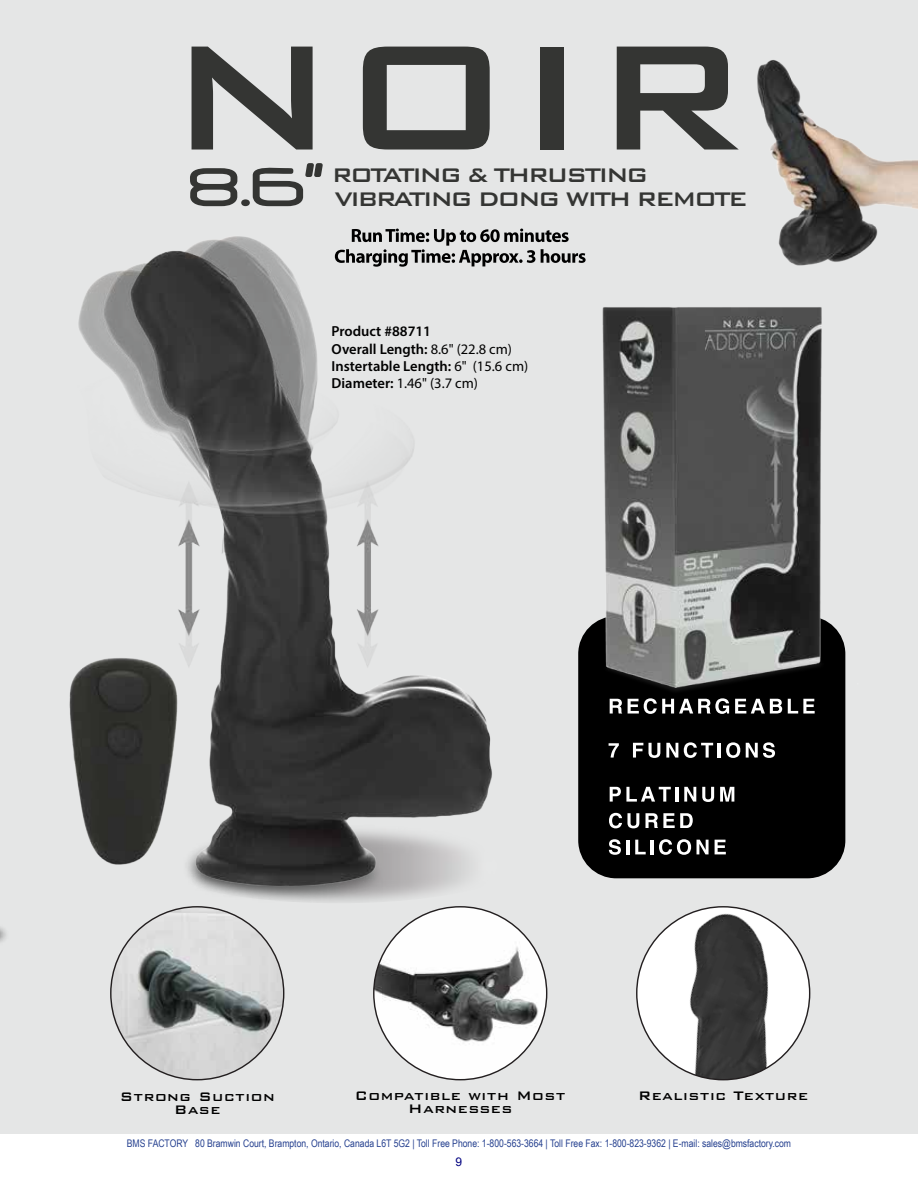
<style>
.page{position:relative;width:918px;height:1188px;background:#fff}
.page>*{position:absolute;margin:0;border:0;box-sizing:border-box;transform-origin:0 0}
.t1{font:500 199.5px "Bank Gothic BT";color:#343533}
.t2{font:500 26.25px/23.9px "Bank Gothic BT";letter-spacing:-.1em;color:#343533}
.t3{font:500 16.5px/13.2px "Bank Gothic BT";letter-spacing:.03em;color:#010101;text-align:center}
.t4{font:600 14.55px/17.4px "Myriad Pro";color:#010101}
.t5{font:12px "Arial";color:#000080}
.t6{font:10.5px "Arial Narrow";color:#25408f}
.s1{font-weight:400}
</style>
<div class="page">
<div style="left:0;top:0;width:918px;height:1134px;background:#e5e6e6"></div>
<img style="left:374px;top:907px;width:173px;height:173px;border-radius:86px">
<img style="left:637px;top:907px;width:173px;height:173px;border-radius:86px">
<img style="left:111px;top:907px;width:173px;height:173px;border-radius:86px">
<img style="left:757px;top:60px;width:161px;height:206px">
<svg style="left:190px;top:163px;width:133px;height:43px"></svg>
<svg style="left:498px;top:229px;width:88px;height:34px"></svg>
<img style="left:78px;top:228px;width:420px;height:674px">
<div style="left:578px;top:616px;width:267px;height:262px;background:#000;border-radius:38px"></div>
<svg style="left:609px;top:743px;width:10px;height:15px"></svg>
<svg style="left:633px;top:743px;width:10px;height:15px"></svg>
<svg style="left:649px;top:743px;width:11px;height:15px"></svg>
<svg style="left:666px;top:743px;width:12px;height:15px"></svg>
<svg style="left:684px;top:742px;width:29px;height:16px"></svg>
<hr style="left:718px;top:743px;width:3px;height:15px;background:#fff">
<svg style="left:726px;top:742px;width:14px;height:16px"></svg>
<svg style="left:746px;top:742px;width:29px;height:16px"></svg>
<svg style="left:610px;top:787px;width:61px;height:15px"></svg>
<hr style="left:675px;top:787px;width:3px;height:15px;background:#fff">
<svg style="left:684px;top:787px;width:12px;height:15px"></svg>
<svg style="left:702px;top:787px;width:12px;height:15px"></svg>
<svg style="left:720px;top:787px;width:14px;height:15px"></svg>
<svg style="left:609px;top:813px;width:30px;height:15px"></svg>
<svg style="left:646px;top:813px;width:47px;height:15px"></svg>
<svg style="left:609px;top:839px;width:12px;height:16px"></svg>
<hr style="left:626px;top:840px;width:3px;height:14px;background:#fff">
<svg style="left:635px;top:840px;width:11px;height:14px"></svg>
<hr style="left:651px;top:840px;width:3px;height:14px;background:#fff">
<svg style="left:659px;top:839px;width:32px;height:16px"></svg>
<svg style="left:697px;top:840px;width:12px;height:14px"></svg>
<svg style="left:715px;top:840px;width:11px;height:14px"></svg>
<img style="left:481px;top:274px;width:365px;height:450px">
<img style="left:69px;top:574px;width:241px;height:375px">
<h1 class="t1" style="left:165px;top:-10px;width:586px">NOIR</h1>
<h2 class="t2" style="left:332px;top:163px;width:418px">ROTATING &amp; THRUSTING<br>VIBRATING DONG WITH REMOTE</h2>
<h3 class="t4" style="left:332px;top:322px;width:198px">Product #88711<br>Overall Length: <span class="s1">8.6" (22.8 cm)<br></span>Instertable Length: <span class="s1">6" (15.6 cm)<br></span>Diameter: <span class="s1">1.46" (3.7 cm)</span></h3>
<h3 class="t3" style="left:120px;top:1090px;width:157px">Strong Suction</h3>
<h3 class="t3" style="left:638px;top:1089px;width:171px">Realistic Texture</h3>
<h3 class="t3" style="left:174px;top:1103px;width:48px">Base</h3>
<h3 class="t3" style="left:355px;top:1089px;width:212px">Compatible with Most<br>Harnesses</h3>
<p class="t6" style="left:127px;top:1138px;width:666px">BMS FACTORY 80 Bramwin Court, Brampton, Ontario, Canada L6T 5G2 | Toll Free Phone: 1-800-563-3664 | Toll Free Fax: 1-800-823-9362 | E-mail: sales@bmsfactory.com</p>
<p class="t5" style="left:456px;top:1154px;width:8px">9</p>
</div>
